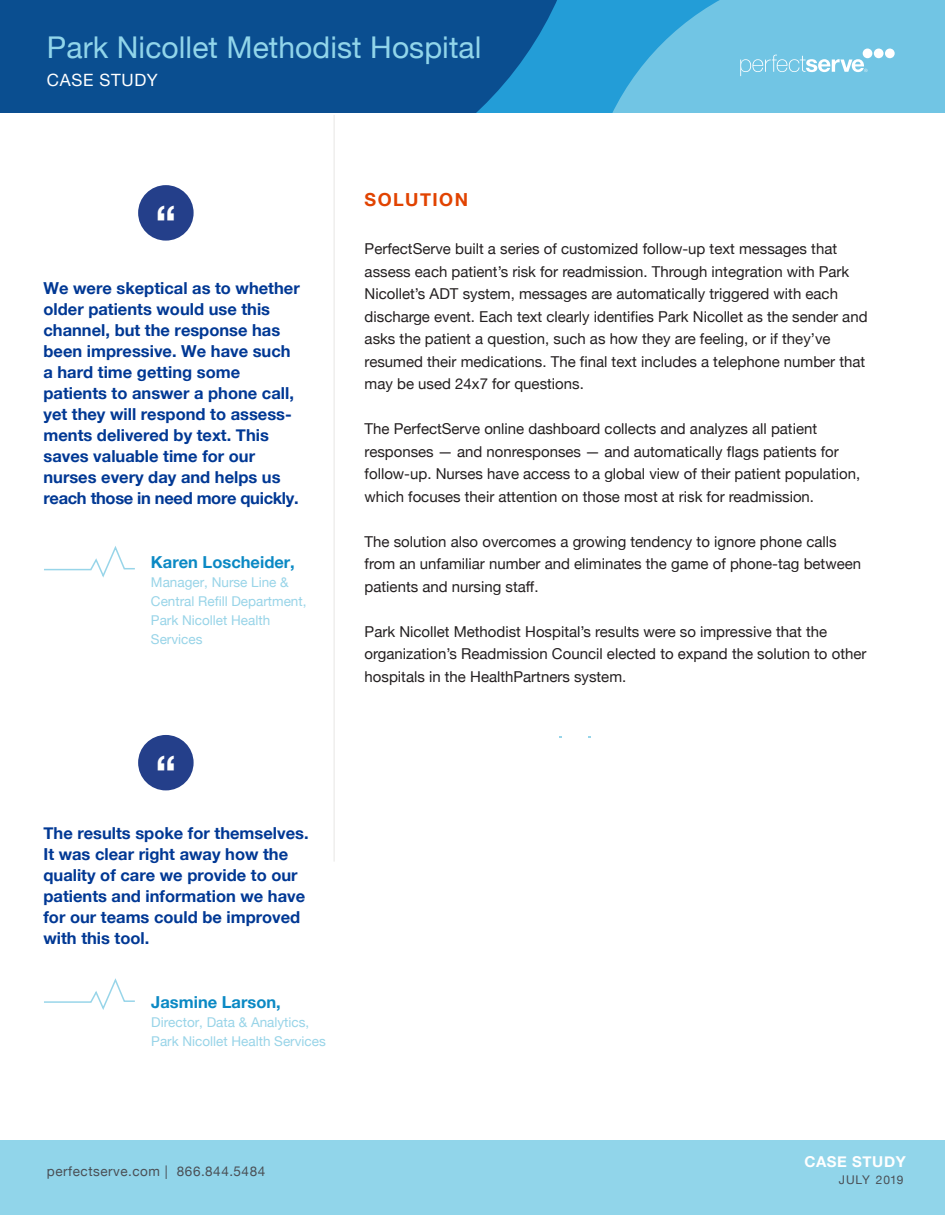
<style>
.page{position:relative;width:945px;height:1215px;background:#fff}
.page>*{position:absolute;margin:0;border:0;box-sizing:border-box;transform-origin:0 0}
.t1{font:700 45px "Helvetica Neue";color:#fff}
.t2{font:30px "Helvetica Neue";letter-spacing:.005em;color:#91d5ea}
.t3{font:700 18px "Helvetica Neue";letter-spacing:.08em;color:#e14301}
.t4{font:16.95px "Helvetica Neue";letter-spacing:.04em;color:#fff}
.t5{font:700 16.5px/21px "Helvetica Neue";color:#003894}
.t6{font:700 16.5px "Helvetica Neue";color:#0b89c4}
.t7{font:15px/22.5px "Helvetica Neue";color:#231f20}
.t8{font:700 15px "Helvetica Neue";letter-spacing:.04em;color:#fff}
.t9{font:13.5px/19.2px "Helvetica Neue";color:#98d4e8}
.t10{font:13.5px "Helvetica Neue";letter-spacing:.04em;color:#4a4f55}
.t11{font:12px "Helvetica Neue";letter-spacing:.04em;color:#4a4f55}
</style>
<div class="page">
<hr style="left:334px;top:115px;width:1px;height:747px;background:#d1cfcc">
<div style="left:0;top:1140px;width:945px;height:75px;background:#91d5ea"></div>
<div style="left:138px;top:185px;width:56px;height:56px;background:#243f8a;border-radius:50%"></div>
<div style="left:138px;top:735px;width:56px;height:55px;background:#243f8a;border-radius:50%"></div>
<svg style="left:0;top:0;width:586px;height:112px;fill:#0a4e90"></svg>
<svg style="left:44px;top:546px;width:91px;height:32px"></svg>
<svg style="left:44px;top:978px;width:91px;height:32px"></svg>
<svg style="left:586px;top:0;width:358px;height:112px"></svg>
<h2 class="t2" style="left:47px;top:25px;width:436px">Park Nicollet Methodist Hospital</h2>
<p class="t4" style="left:47px;top:68px;width:112px">CASE STUDY</p>
<h1 class="t1" style="left:155px;top:186px;width:22px">“</h1>
<p class="t5" style="left:43px;top:278px;width:258px">We were skeptical as to whether older patients would use this channel, but the response has been impressive. We have such a hard time getting some patients to answer a phone call, yet they will respond to assess&shy;ments delivered by text. This saves valuable time for our nurses every day and helps us reach those in need more quickly.</p>
<p class="t6" style="left:151px;top:549px;width:145px">Karen Loscheider,</p>
<p class="t9" style="left:151px;top:573px;width:157px">Manager, Nurse Line &amp;<br>Central Refill Department,<br>Park Nicollet Health<br>Services</p>
<h1 class="t1" style="left:155px;top:736px;width:22px">“</h1>
<p class="t5" style="left:43px;top:823px;width:267px">The results spoke for themselves.<br>It was clear right away how the quality of care we provide to our patients and information we have for our teams could be improved with this tool.</p>
<p class="t6" style="left:151px;top:989px;width:131px">Jasmine Larson,</p>
<p class="t9" style="left:151px;top:1014px;width:176px">Director, Data &amp; Analytics,<br>Park Nicollet Health Services</p>
<p class="t3" style="left:365px;top:185px;width:105px">SOLUTION</p>
<p class="t7" style="left:365px;top:239px;width:504px">PerfectServe built a series of customized follow-up text messages that assess each patient’s risk for readmission. Through integration with Park Nicollet’s ADT system, messages are automatically triggered with each discharge event. Each text clearly identifies Park Nicollet as the sender and asks the patient a question, such as how they are feeling, or if they’ve resumed their medications. The final text includes a telephone number that may be used 24x7 for questions.</p>
<p class="t7" style="left:365px;top:419px;width:497px">The PerfectServe online dashboard collects and analyzes all patient responses — and nonresponses — and automatically flags patients for follow-up. Nurses have access to a global view of their patient population, which focuses their attention on those most at risk for readmission.</p>
<p class="t7" style="left:365px;top:531px;width:498px">The solution also overcomes a growing tendency to ignore phone calls from an unfamiliar number and eliminates the game of phone-tag between patients and nursing staff.</p>
<p class="t7" style="left:365px;top:621px;width:503px">Park Nicollet Methodist Hospital’s results were so impressive that the organization’s Readmission Council elected to expand the solution to other hospitals in the HealthPartners system.</p>
<p class="t10" style="left:47px;top:1162px;width:220px">perfectserve.com | 866.844.5484</p>
<p class="t8" style="left:804px;top:1150px;width:103px">CASE STUDY</p>
<p class="t11" style="left:839px;top:1171px;width:66px">JULY 2019</p>
</div>
